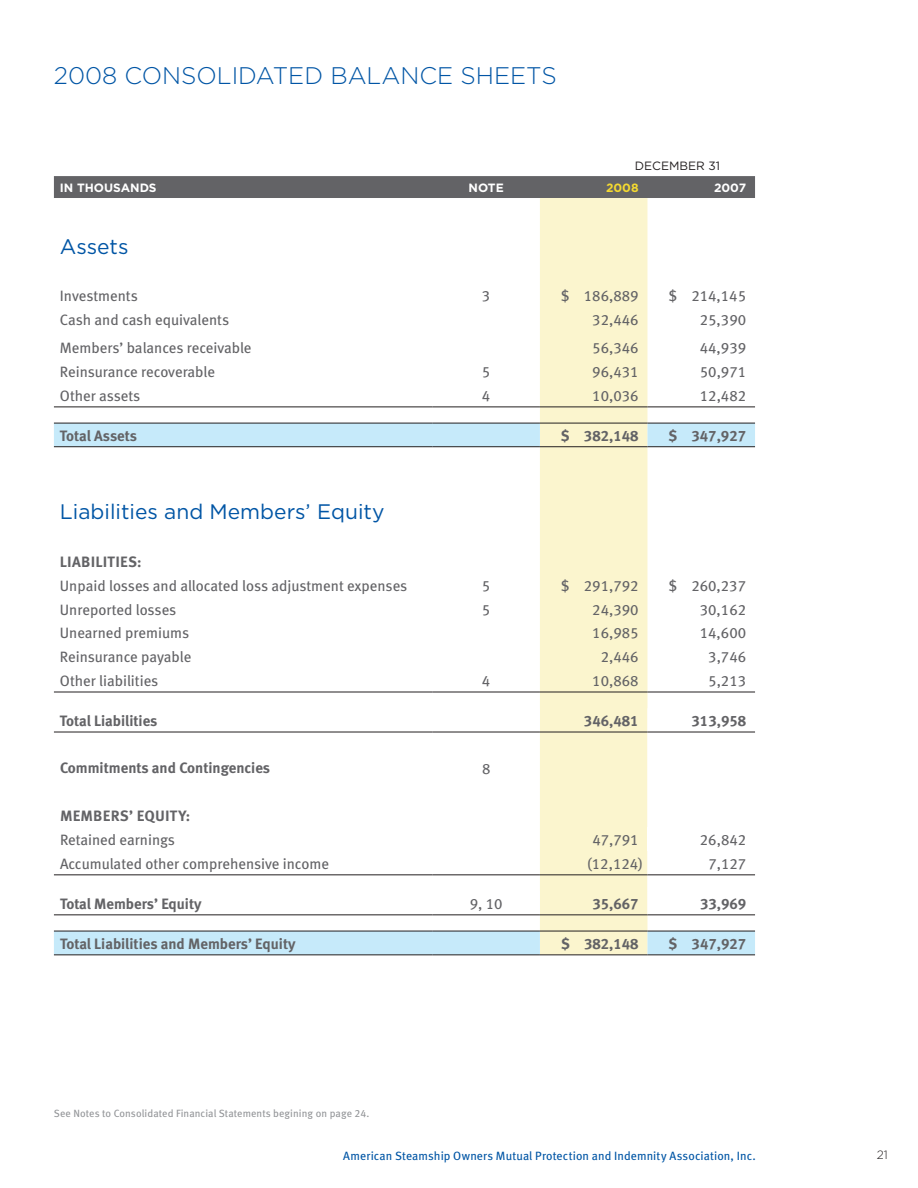
<style>
.page{position:relative;width:918px;height:1188px;background:#fff}
.page>*{position:absolute;margin:0;border:0;box-sizing:border-box;transform-origin:0 0}
.t1{font:300 24px "Gotham";color:#0155a5}
.t2{font:21px "Gotham";color:#0155a5}
.t3{font:15px "Meta Book LF";color:#636366}
.t4{font:700 15px "Meta";color:#636366}
.t5{font:15px "Meta Bold LF";color:#636366}
.t6{font:15px "Meta Bold Caps";letter-spacing:.015em;color:#636366}
.t7{font:12px "Meta";letter-spacing:.01em;color:#0155a5}
.t8{font:700 12px "Gotham";color:#fff}
.t9{font:12px "Gotham";color:#231f20}
.t10{font:700 12px "Gotham";color:#f4d930}
.t11{font:300 12px "Gotham";color:#231f20}
.t12{font:10.5px "Meta Book LF";letter-spacing:.01em;color:#939598}
</style>
<div class="page">
<div style="left:54px;top:176px;width:701px;height:22px;background:#636366"></div>
<div style="left:540px;top:198px;width:107px;height:733px;background:#fbf5ce"></div>
<svg style="left:54px;top:424px;width:701px;height:22px;background:#ceebf3"></svg>
<svg style="left:54px;top:708px;width:593px;height:206px"></svg>
<svg style="left:647px;top:708px;width:108px;height:206px"></svg>
<div style="left:647px;top:827px;width:108px;height:24px;background:#fff"></div>
<svg style="left:54px;top:932px;width:701px;height:22px;background:#ceebf3"></svg>
<hr style="left:54px;top:874px;width:378px;height:1px;background:#231f20">
<hr style="left:432px;top:874px;width:108px;height:1px;background:#231f20">
<hr style="left:540px;top:874px;width:107px;height:1px;background:#231f20">
<hr style="left:647px;top:874px;width:108px;height:1px;background:#231f20">
<hr style="left:54px;top:914px;width:378px;height:1px;background:#231f20">
<hr style="left:432px;top:914px;width:108px;height:1px;background:#231f20">
<hr style="left:540px;top:914px;width:107px;height:1px;background:#231f20">
<hr style="left:647px;top:914px;width:108px;height:1px;background:#231f20">
<hr style="left:54px;top:732px;width:378px;height:1px;background:#231f20">
<hr style="left:432px;top:732px;width:108px;height:1px;background:#231f20">
<hr style="left:540px;top:732px;width:107px;height:1px;background:#231f20">
<hr style="left:647px;top:732px;width:108px;height:1px;background:#231f20">
<hr style="left:54px;top:407px;width:378px;height:1px;background:#231f20">
<hr style="left:432px;top:407px;width:108px;height:1px;background:#231f20">
<hr style="left:540px;top:407px;width:107px;height:1px;background:#231f20">
<hr style="left:647px;top:407px;width:108px;height:1px;background:#231f20">
<hr style="left:54px;top:692px;width:378px;height:1px;background:#231f20">
<hr style="left:432px;top:692px;width:108px;height:1px;background:#231f20">
<hr style="left:540px;top:692px;width:107px;height:1px;background:#231f20">
<hr style="left:647px;top:692px;width:108px;height:1px;background:#231f20">
<hr style="left:54px;top:446px;width:378px;height:1px;background:#231f20">
<hr style="left:432px;top:446px;width:108px;height:1px;background:#231f20">
<hr style="left:540px;top:446px;width:107px;height:1px;background:#231f20">
<hr style="left:647px;top:446px;width:108px;height:1px;background:#231f20">
<hr style="left:54px;top:954px;width:378px;height:1px;background:#231f20">
<hr style="left:432px;top:954px;width:108px;height:1px;background:#231f20">
<hr style="left:540px;top:954px;width:107px;height:1px;background:#231f20">
<hr style="left:647px;top:954px;width:108px;height:1px;background:#231f20">
<hr style="left:54px;top:423px;width:378px;height:1px;background:#231f20">
<hr style="left:432px;top:423px;width:108px;height:1px;background:#231f20">
<hr style="left:540px;top:423px;width:107px;height:1px;background:#231f20">
<hr style="left:647px;top:423px;width:108px;height:1px;background:#231f20">
<hr style="left:54px;top:931px;width:378px;height:1px;background:#231f20">
<hr style="left:432px;top:931px;width:108px;height:1px;background:#231f20">
<hr style="left:540px;top:931px;width:107px;height:1px;background:#231f20">
<hr style="left:647px;top:931px;width:108px;height:1px;background:#231f20">
<h1 class="t1" style="left:54px;top:63px;width:201px">2008 CONSOLIDAT</h1>
<h1 class="t1" style="left:288px;top:63px;width:270px">ED BALANCE SHEETS</h1>
<p class="t9" style="left:575px;top:159px;width:8px">DECEM</p>
<p class="t9" style="left:680px;top:159px;width:42px">BER 31</p>
<p class="t8" style="left:60px;top:181px;width:97px">IN THOUSAN DS</p>
<p class="t8" style="left:469px;top:181px;width:35px">NOTE</p>
<p class="t10" style="left:606px;top:181px;width:34px">2008</p>
<p class="t8" style="left:714px;top:181px;width:34px">2007</p>
<h2 class="t2" style="left:60px;top:235px;width:70px">Assets</h2>
<p class="t3" style="left:60px;top:287px;width:79px">Investments</p>
<p class="t3" style="left:482px;top:287px;width:10px">3</p>
<p class="t3" style="left:561px;top:287px;width:79px">$ 186,889</p>
<p class="t3" style="left:668px;top:287px;width:79px">$ 214,145</p>
<p class="t3" style="left:60px;top:311px;width:171px">Cash and cash equivalents</p>
<p class="t3" style="left:592px;top:311px;width:48px">32,446</p>
<p class="t3" style="left:700px;top:311px;width:48px">25,390</p>
<p class="t3" style="left:60px;top:339px;width:193px">Members’ balances receivable</p>
<p class="t3" style="left:592px;top:339px;width:48px">56,346</p>
<p class="t3" style="left:700px;top:339px;width:48px">44,939</p>
<p class="t3" style="left:60px;top:363px;width:157px">Reinsurance recoverable</p>
<p class="t3" style="left:482px;top:363px;width:10px">5</p>
<p class="t3" style="left:592px;top:363px;width:48px">96,431</p>
<p class="t3" style="left:700px;top:363px;width:48px">50,971</p>
<p class="t3" style="left:60px;top:387px;width:82px">Other assets</p>
<p class="t3" style="left:482px;top:387px;width:10px">4</p>
<p class="t3" style="left:592px;top:387px;width:48px">10,036</p>
<p class="t3" style="left:700px;top:387px;width:48px">12,482</p>
<p class="t4" style="left:60px;top:427px;width:79px">Total Assets</p>
<p class="t5" style="left:561px;top:427px;width:79px">$ 382,148</p>
<p class="t5" style="left:669px;top:427px;width:79px">$ 347,927</p>
<h2 class="t2" style="left:60px;top:500px;width:326px">Liabilities and Members’ Equity</h2>
<p class="t6" style="left:60px;top:553px;width:83px">LIABILITIES:</p>
<p class="t3" style="left:60px;top:577px;width:349px">Unpaid losses and allocated loss adjustment expenses</p>
<p class="t3" style="left:482px;top:577px;width:10px">5</p>
<p class="t3" style="left:561px;top:577px;width:79px">$ 291,792</p>
<p class="t3" style="left:668px;top:577px;width:79px">$ 260,237</p>
<p class="t3" style="left:60px;top:601px;width:118px">Unreported losses</p>
<p class="t3" style="left:482px;top:601px;width:10px">5</p>
<p class="t3" style="left:592px;top:601px;width:48px">24,390</p>
<p class="t3" style="left:700px;top:601px;width:48px">30,162</p>
<p class="t3" style="left:60px;top:624px;width:131px">Unearned premiums</p>
<p class="t3" style="left:592px;top:624px;width:48px">16,985</p>
<p class="t3" style="left:700px;top:624px;width:48px">14,600</p>
<p class="t3" style="left:60px;top:648px;width:133px">Reinsurance payable</p>
<p class="t3" style="left:601px;top:648px;width:39px">2,446</p>
<p class="t3" style="left:708px;top:648px;width:39px">3,746</p>
<p class="t3" style="left:60px;top:672px;width:100px">Other liabilities</p>
<p class="t3" style="left:482px;top:672px;width:10px">4</p>
<p class="t3" style="left:592px;top:672px;width:48px">10,868</p>
<p class="t3" style="left:708px;top:672px;width:39px">5,213</p>
<p class="t4" style="left:60px;top:712px;width:99px">Total Liabilities</p>
<p class="t5" style="left:584px;top:712px;width:56px">346,481</p>
<p class="t5" style="left:692px;top:712px;width:56px">313,958</p>
<p class="t4" style="left:60px;top:759px;width:212px">Commitments and Contingencies</p>
<p class="t3" style="left:482px;top:760px;width:10px">8</p>
<p class="t6" style="left:60px;top:807px;width:132px">MEMBERS’ EQUITY:</p>
<p class="t3" style="left:60px;top:831px;width:117px">Retained earnings</p>
<p class="t3" style="left:592px;top:831px;width:48px">47,791</p>
<p class="t3" style="left:700px;top:831px;width:48px">26,842</p>
<p class="t3" style="left:60px;top:855px;width:271px">Accumulated other comprehensive income</p>
<p class="t3" style="left:587px;top:855px;width:57px">(12,124)</p>
<p class="t3" style="left:708px;top:855px;width:39px">7,127</p>
<p class="t4" style="left:60px;top:895px;width:143px">Total Members’ Equity</p>
<p class="t3" style="left:470px;top:895px;width:34px">9, 10</p>
<p class="t5" style="left:592px;top:895px;width:48px">35,667</p>
<p class="t5" style="left:700px;top:895px;width:48px">33,969</p>
<p class="t4" style="left:60px;top:935px;width:237px">Total Liabilities and Members’ Equity</p>
<p class="t5" style="left:561px;top:935px;width:79px">$ 382,148</p>
<p class="t5" style="left:669px;top:935px;width:79px">$ 347,927</p>
<p class="t12" style="left:54px;top:1107px;width:317px">See Notes to Consolidated Financial Statements begining on page 24.</p>
<p class="t7" style="left:343px;top:1149px;width:414px">American Steamship Owners Mutual Protection and Indemnity Association, Inc.</p>
<p class="t11" style="left:877px;top:1148px;width:13px">21</p>
</div>
